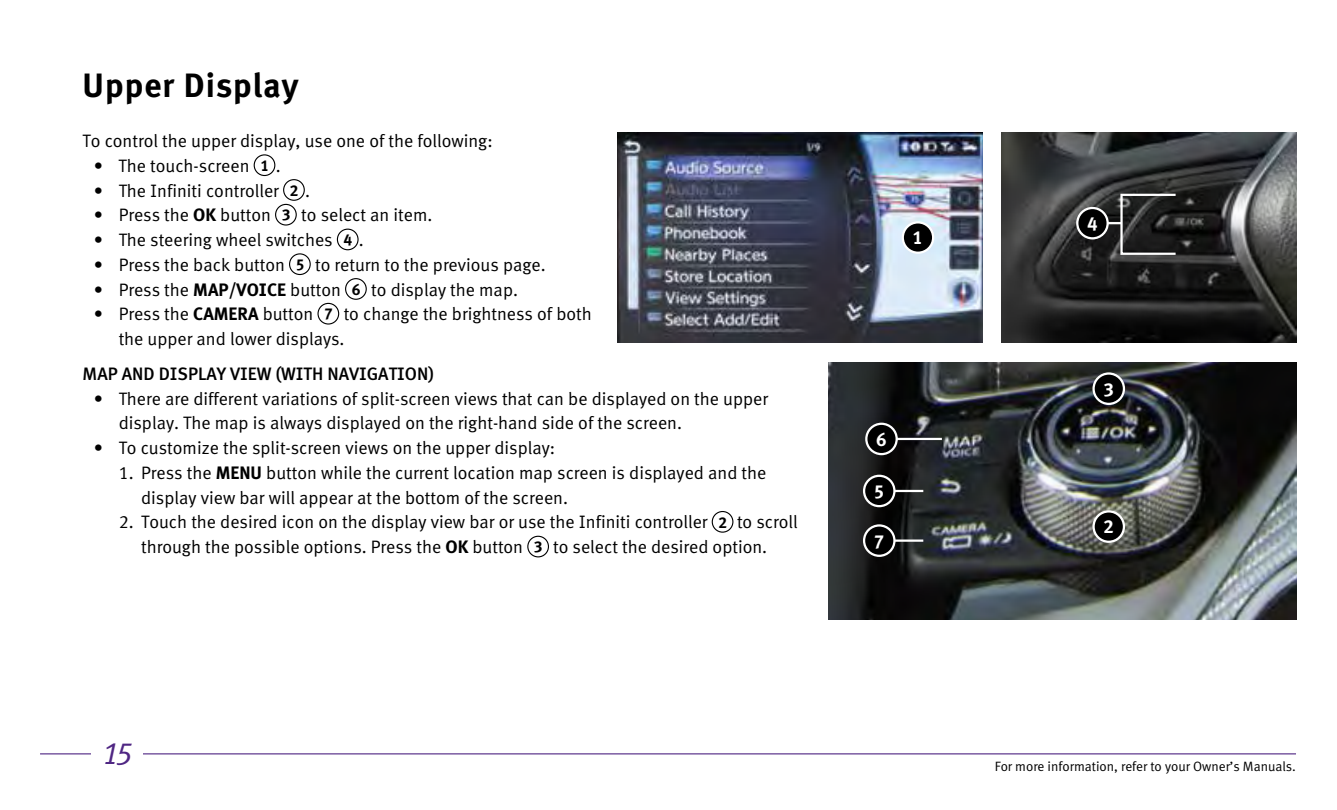
<style>
.page{position:relative;width:1337px;height:810px;background:#fff}
.page>*{position:absolute;margin:0;border:0;box-sizing:border-box;transform-origin:0 0}
.t1{font:700 33.75px "Infiniti Meta";letter-spacing:.03em;color:#000}
.t2{font:italic 31.5px "Infiniti Meta Normal";color:#4f2683}
.t3{font:700 18.9px "Infiniti Meta";color:#fff}
.t4{font:18px/24.8px "Infiniti Meta Normal";color:#000}
.t5{font:500 18px "Infiniti Meta";color:#000}
.t6{font:13.5px "Infiniti Meta Normal";color:#000}
.s1{font-family:"Infiniti Meta";font-weight:700;font-size:15.75px}
.s2{font-family:"Infiniti Meta";font-weight:700}
</style>
<div class="page">
<hr style="left:40px;top:753px;width:1256px;height:1px;background:#4f2683">
<div style="left:91px;top:728px;width:51px;height:51px;background:#fff"></div>
<img style="left:1001px;top:133px;width:295px;height:209px">
<div style="left:254px;top:154px;width:21px;height:22px;border:1px solid #000;border-radius:50%"></div>
<div style="left:283px;top:179px;width:22px;height:22px;border:1px solid #000;border-radius:50%"></div>
<div style="left:275px;top:204px;width:22px;height:22px;border:1px solid #000;border-radius:50%"></div>
<div style="left:337px;top:229px;width:21px;height:21px;border:1px solid #000;border-radius:50%"></div>
<div style="left:289px;top:253px;width:22px;height:22px;border:1px solid #000;border-radius:50%"></div>
<div style="left:345px;top:278px;width:22px;height:22px;border:1px solid #000;border-radius:50%"></div>
<div style="left:317px;top:303px;width:22px;height:22px;border:1px solid #000;border-radius:50%"></div>
<div style="left:711px;top:511px;width:22px;height:22px;border:1px solid #000;border-radius:50%"></div>
<div style="left:527px;top:536px;width:22px;height:21px;border:1px solid #000;border-radius:50%"></div>
<img style="left:617px;top:133px;width:365px;height:209px">
<img style="left:828px;top:362px;width:468px;height:258px">
<hr style="left:888px;top:540px;width:35px;height:2px;background:#fff">
<hr style="left:888px;top:490px;width:35px;height:2px;background:#fff">
<hr style="left:888px;top:438px;width:54px;height:2px;background:#fff">
<svg style="left:1108px;top:222px;width:12px;height:2px"></svg>
<div style="left:1120px;top:194px;width:56px;height:61px;border:2px solid #fff"></div>
<div style="left:1093px;top:374px;width:31px;height:30px;background:#000;border-radius:50%"></div>
<div style="left:1092px;top:372px;width:33px;height:33px;border:2px solid #fff;border-radius:50%"></div>
<div style="left:1093px;top:511px;width:31px;height:31px;background:#000;border-radius:50%"></div>
<div style="left:1092px;top:510px;width:33px;height:33px;border:2px solid #fff;border-radius:50%"></div>
<div style="left:864px;top:525px;width:30px;height:31px;background:#000;border-radius:50%"></div>
<div style="left:863px;top:524px;width:32px;height:33px;border:2px solid #fff;border-radius:50%"></div>
<div style="left:864px;top:476px;width:30px;height:30px;background:#000;border-radius:50%"></div>
<div style="left:863px;top:475px;width:32px;height:32px;border:2px solid #fff;border-radius:50%"></div>
<div style="left:866px;top:424px;width:30px;height:30px;background:#000;border-radius:50%"></div>
<div style="left:865px;top:423px;width:32px;height:32px;border:2px solid #fff;border-radius:50%"></div>
<div style="left:1077px;top:208px;width:30px;height:30px;background:#000;border-radius:50%"></div>
<div style="left:1076px;top:207px;width:32px;height:32px;border:2px solid #fff;border-radius:50%"></div>
<div style="left:902px;top:222px;width:31px;height:31px;background:#000;border-radius:50%"></div>
<div style="left:901px;top:221px;width:33px;height:33px;border:2px solid #fff;border-radius:50%"></div>
<h1 class="t1" style="left:83px;top:65px;width:217px">Upper Display</h1>
<p class="t4" style="left:83px;top:128px;width:411px">To control the upper display, use one of the following:</p>
<p class="t4" style="left:94px;top:153px;width:188px">• The touch-screen <span class="s1">1</span> .</p>
<p class="t4" style="left:94px;top:178px;width:218px">• The Infiniti controller <span class="s1">2</span> .</p>
<p class="t4" style="left:94px;top:202px;width:340px">• Press the <span class="s2">OK</span> button <span class="s1">3</span> to select an item.</p>
<p class="t4" style="left:94px;top:227px;width:271px">• The steering wheel switches <span class="s1">4</span> .</p>
<p class="t4" style="left:94px;top:252px;width:453px">• Press the back button <span class="s1">5</span> to return to the previous page.</p>
<p class="t4" style="left:94px;top:277px;width:425px">• Press the <span class="s2">MAP/VOICE</span> button <span class="s1">6</span> to display the map.</p>
<p class="t4" style="left:119px;top:301px;width:474px;text-indent:-25px">• Press the <span class="s2">CAMERA</span> button <span class="s1">7</span> to change the brightness of both the upper and lower displays.</p>
<p class="t5" style="left:83px;top:363px;width:353px">MAP AND DISPLAY VIEW (WITH NAVIGATION)</p>
<p class="t4" style="left:119px;top:386px;width:651px;text-indent:-25px">• There are different variations of split-screen views that can be displayed on the upper display. The map is always displayed on the right-hand side of the screen.</p>
<p class="t4" style="left:94px;top:435px;width:463px">• To customize the split-screen views on the upper display:</p>
<p class="t4" style="left:141px;top:460px;width:626px;text-indent:-23px">1. Press the <span class="s2">MENU</span> button while the current location map screen is displayed and the display view bar will appear at the bottom of the screen.</p>
<p class="t4" style="left:119px;top:510px;width:680px;text-align:center">2. Touch the desired icon on the display view bar or use the Infiniti controller <span class="s1">2</span> to scroll through the possible options. Press the <span class="s2">OK</span> button <span class="s1">3</span> to select the desired option.</p>
<h2 class="t2" style="left:101px;top:735px;width:33px">15</h2>
<p class="t3" style="left:912px;top:227px;width:12px">1</p>
<p class="t3" style="left:876px;top:428px;width:12px">6</p>
<p class="t3" style="left:874px;top:480px;width:12px">5</p>
<p class="t3" style="left:874px;top:530px;width:12px">7</p>
<p class="t3" style="left:1087px;top:212px;width:12px">4</p>
<p class="t3" style="left:1103px;top:378px;width:12px">3</p>
<p class="t3" style="left:1103px;top:516px;width:12px">2</p>
<p class="t6" style="left:994px;top:759px;width:303px">For more information, refer to your Owner’s Manuals.</p>
</div>
